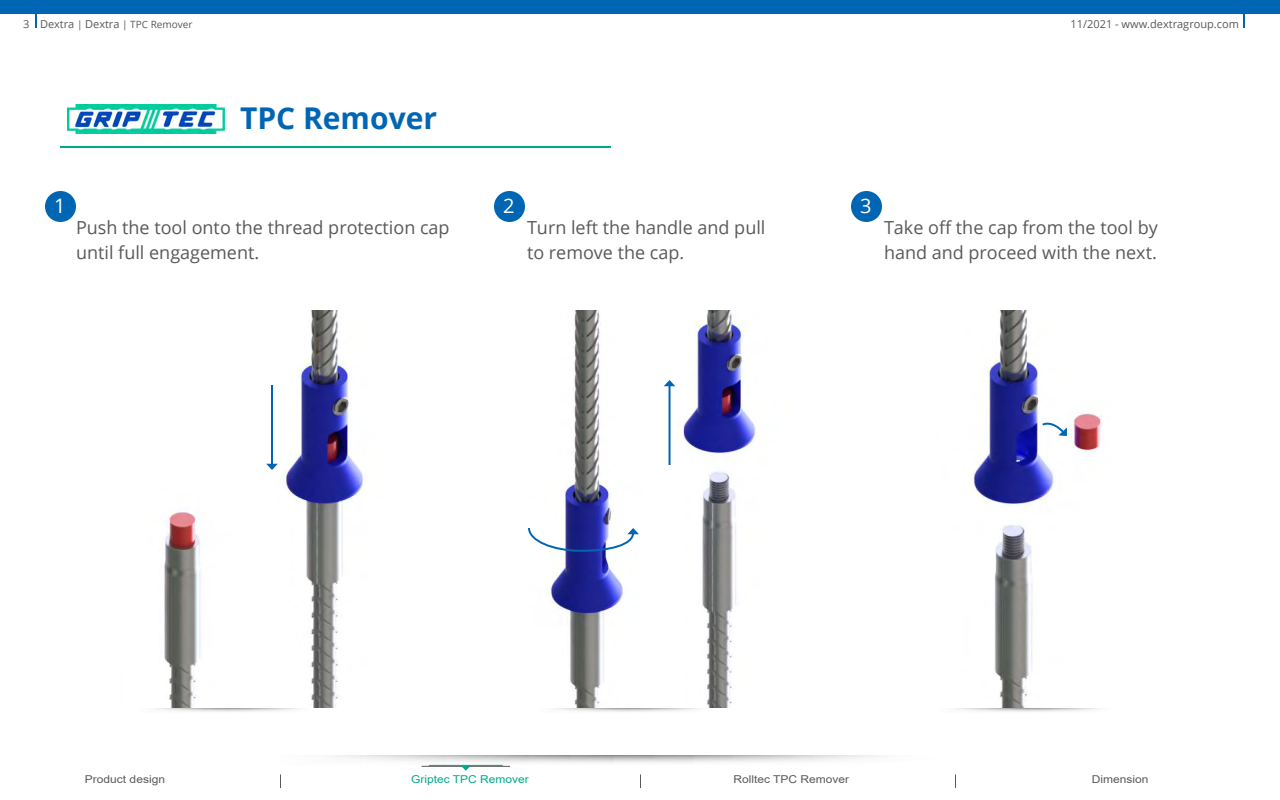
<style>
.page{position:relative;width:1280px;height:800px;background:#fff}
.page>*{position:absolute;margin:0;border:0;box-sizing:border-box;transform-origin:0 0}
.t1{font:700 30px "Open Sans";color:#0066b3}
.t2{font:20px "Open Sans";color:#fff}
.t3{font:18px/25px "Open Sans";color:#58595b}
.t4{font:11px "Open Sans";color:#58595b}
.t5{font:10.8px "Arial";color:#58595b;scale:1.11 1}
.t6{font:10.8px "Arial";color:#00a88e;scale:1.11 1}
.s1{font-size:10px}
</style>
<div class="page">
<img style="left:972px;top:310px;width:129px;height:398px">
<img style="left:548px;top:310px;width:208px;height:398px">
<img style="left:164px;top:310px;width:199px;height:398px">
<hr style="left:60px;top:146px;width:551px;height:2px;background:#00a88e">
<svg style="left:528px;top:526px;width:111px;height:27px"></svg>
<hr style="left:271px;top:385px;width:2px;height:81px;background:#0066b3">
<svg style="left:266px;top:464px;width:12px;height:6px"></svg>
<hr style="left:669px;top:384px;width:2px;height:81px;background:#0066b3">
<svg style="left:664px;top:380px;width:11px;height:6px"></svg>
<svg style="left:1041px;top:419px;width:26px;height:17px"></svg>
<div style="left:45px;top:191px;width:31px;height:31px;background:#0066b3;border-radius:50%"></div>
<div style="left:494px;top:191px;width:31px;height:31px;background:#0066b3;border-radius:50%"></div>
<div style="left:851px;top:191px;width:31px;height:31px;background:#0066b3;border-radius:50%"></div>
<img style="left:68px;top:104px;width:156px;height:30px">
<svg style="left:280px;top:775px;width:1px;height:13px"></svg>
<svg style="left:640px;top:775px;width:1px;height:13px"></svg>
<svg style="left:955px;top:775px;width:1px;height:13px"></svg>
<hr style="left:429px;top:765px;width:74px;height:1px;background:#00a88e">
<hr style="left:422px;top:766px;width:88px;height:1px;background:#58595b">
<svg style="left:461px;top:766px;width:10px;height:5px"></svg>
<div style="left:0;top:0;width:1280px;height:13px;background:#0066b3"></div>
<svg style="left:36px;top:13px;width:1px;height:15px"></svg>
<svg style="left:1243px;top:13px;width:1px;height:15px"></svg>
<p class="t4" style="left:23px;top:16px;width:171px">3 Dextra <span class="s1">|</span> Dextra <span class="s1">| TPC Remover</span></p>
<p class="t4" style="left:1071px;top:16px;width:170px">11/2021 - www.dextragroup.com</p>
<h1 class="t1" style="left:240px;top:97px;width:199px">TPC Remover</h1>
<p class="t2" style="left:54px;top:192px;width:13px">1</p>
<p class="t2" style="left:503px;top:192px;width:13px">2</p>
<p class="t2" style="left:860px;top:192px;width:13px">3</p>
<p class="t3" style="left:76px;top:214px;width:375px">Push the tool onto the thread protection cap until full engagement.</p>
<p class="t3" style="left:527px;top:214px;width:240px">Turn left the handle and pull to remove the cap.</p>
<p class="t3" style="left:884px;top:214px;width:275px">Take off the cap from the tool by hand and proceed with the next.</p>
<p class="t5" style="left:85px;top:772px;width:74px">Product design</p>
<p class="t6" style="left:411px;top:772px;width:108px">Griptec TPC Remover</p>
<p class="t5" style="left:733px;top:772px;width:106px">Rolltec TPC Remover</p>
<p class="t5" style="left:1092px;top:772px;width:53px">Dimension</p>
</div>
